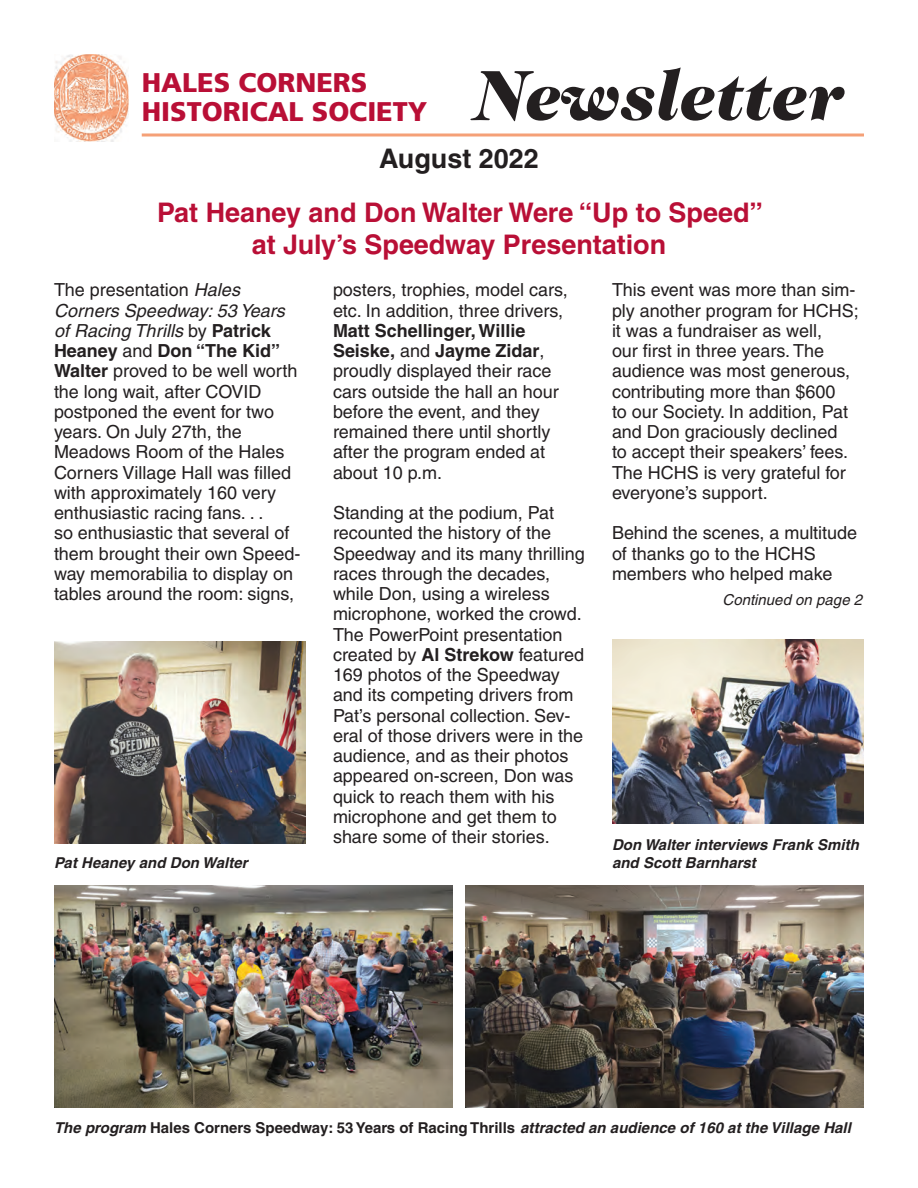
<style>
.page{position:relative;width:918px;height:1188px;background:#fff}
.page>*{position:absolute;margin:0;border:0;box-sizing:border-box;transform-origin:0 0}
.t1{font:italic 900 72px "Caslon Two Twenty Four";color:#231f20}
.t2{font:700 27px/32.4px "Helvetica";color:#b90f36;text-align:center}
.t3{font:900 27px/28.5px "Frutiger";color:#b90f36}
.t4{font:700 27px "Helvetica";color:#231f20}
.t5{font:18px/20.2px "Helvetica";color:#231f20}
.t6{font:italic 700 15px/18px "Helvetica";letter-spacing:.005em;color:#231f20}
.t7{font:italic 15px "Helvetica";letter-spacing:.005em;color:#231f20}
.s1{font-style:italic}
.s2{font-weight:700}
.s3{font-style:normal}
</style>
<div class="page">
<img style="left:54px;top:54px;width:75px;height:88px">
<hr style="left:142px;top:134px;width:722px;height:2px;background:#f5a077">
<img style="left:612px;top:640px;width:252px;height:184px">
<img style="left:54px;top:885px;width:398px;height:223px">
<img style="left:54px;top:641px;width:252px;height:203px">
<img style="left:466px;top:885px;width:398px;height:223px">
<h2 class="t3" style="left:142px;top:71px;width:287px">HALES CORNERS<br>HISTORICAL SOCIETY</h2>
<h1 class="t1" style="left:472px;top:67px;width:371px">Newsletter</h1>
<h2 class="t4" style="left:379px;top:149px;width:161px">August 2022</h2>
<h2 class="t2" style="left:157px;top:199px;width:608px">Pat Heaney and Don Walter Were “Up to Speed” at July’s Speedway Presentation</h2>
<p class="t5" style="left:54px;top:282px;width:248px">The presentation <span class="s1">Hales<br>Corners Speedway: 53 Years of Racing Thrills</span> by <span class="s2">Patrick<br>Heaney</span> and <span class="s2">Don “The Kid”<br>Walter</span> proved to be well worth the long wait, after COVID postponed the event for two years. On July 27th, the<br>Meadows Room of the Hales<br>Corners Village Hall was filled with approximately 160 very enthusiastic racing fans. . .<br>so enthusiastic that several of them brought their own Speed&shy;way memorabilia to display on tables around the room: signs,</p>
<p class="t5" style="left:333px;top:282px;width:236px">posters, trophies, model cars, etc. In addition, three drivers,</p>
<p class="t5" style="left:612px;top:282px;width:248px">This event was more than sim&shy;ply another program for HCHS; it was a fundraiser as well,<br>our first in three years. The audience was most generous, contributing more than $600<br>to our Society. In addition, Pat and Don graciously declined<br>to accept their speakers’ fees.<br>The HCHS is very grateful for everyone’s support.</p>
<p class="t5" style="left:612px;top:525px;width:247px">Behind the scenes, a multitude of thanks go to the HCHS members who helped make</p>
<p class="t5" style="left:333px;top:322px;width:227px"><span class="s2">Matt Schellinger, Willie<br>Seiske,</span> and <span class="s2">Jayme Zidar</span>, proudly displayed their race cars outside the hall an hour before the event, and they remained there until shortly after the program ended at about 10 p.m.</p>
<p class="t5" style="left:333px;top:504px;width:253px">Standing at the podium, Pat recounted the history of the<br>Speedway and its many thrilling races through the decades, while Don, using a wireless microphone, worked the crowd.<br>The PowerPoint presentation created by <span class="s2">Al Strekow</span> featured<br>169 photos of the Speedway and its competing drivers from<br>Pat’s personal collection. Sev&shy;eral of those drivers were in the audience, and as their photos appeared on-screen, Don was quick to reach them with his microphone and get them to share some of their stories.</p>
<p class="t7" style="left:722px;top:594px;width:141px">Continued on page 2</p>
<p class="t6" style="left:612px;top:837px;width:249px">Don Walter interviews Frank Smith and Scott Barnharst</p>
<p class="t6" style="left:54px;top:855px;width:195px">Pat Heaney and Don Walter</p>
<p class="t6" style="left:54px;top:1121px;width:798px">The program <span class="s3">Hales Corners Speedway: 53 Years of Racing Thrills</span> attracted an audience of 160 at the Village Hall</p>
</div>
